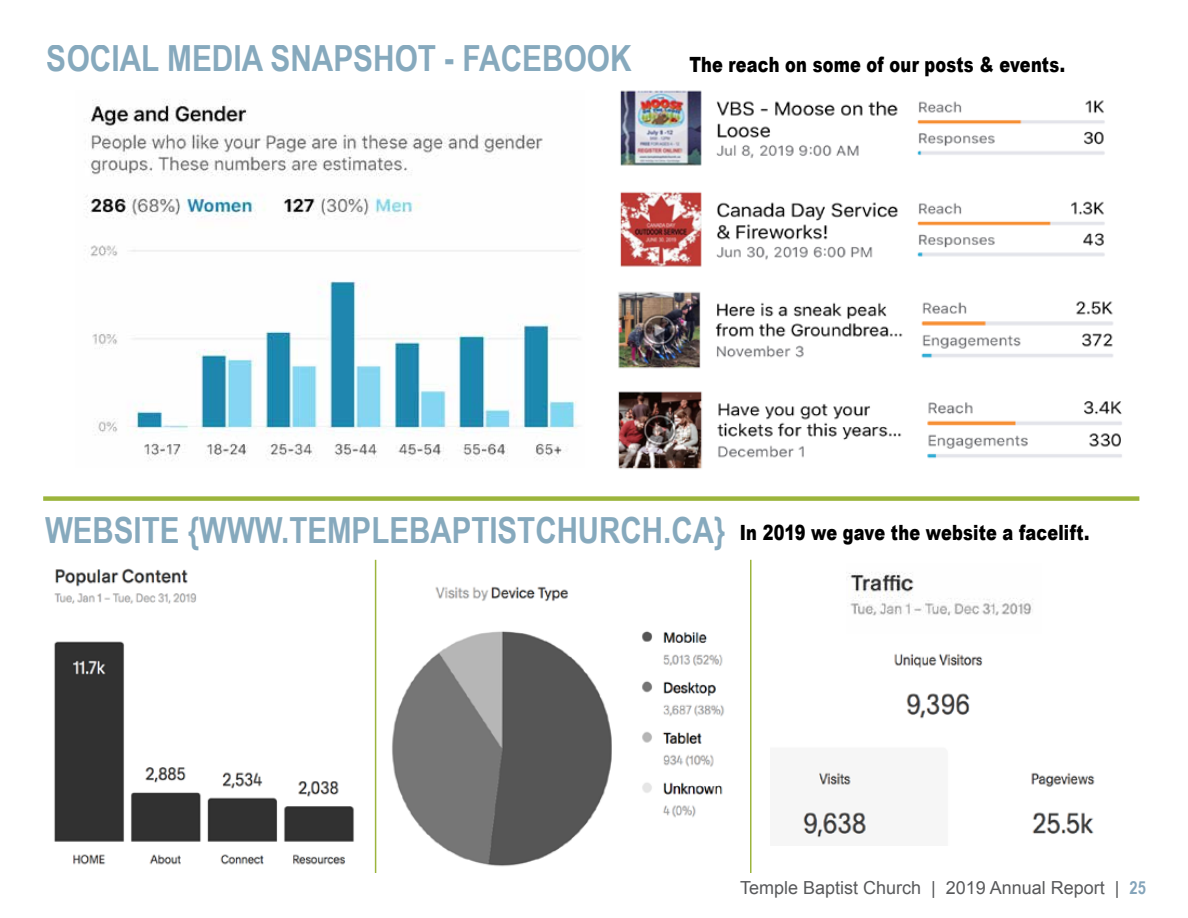
<style>
.page{position:relative;width:1188px;height:918px;background:#fff}
.page>*{position:absolute;margin:0;border:0;box-sizing:border-box;transform-origin:0 0}
.t1{font:700 36px "Arial Narrow";color:#6894ad}
.t2{font:900 21px "Arial";letter-spacing:.01em;color:#000;scale:.77 1}
.t3{font:18px "Arial";color:#58595b}
.s1{font-family:"Arial Narrow";font-weight:700;color:#84a4ba}
</style>
<div class="page">
<img style="left:86px;top:100px;width:493px;height:362px">
<img style="left:618px;top:391px;width:504px;height:78px">
<img style="left:618px;top:291px;width:495px;height:78px">
<img style="left:620px;top:90px;width:485px;height:177px">
<div style="left:43px;top:496px;width:1096px;height:5px;background:#9cb53c"></div>
<img style="left:374px;top:569px;width:351px;height:304px">
<img style="left:54px;top:568px;width:300px;height:297px">
<img style="left:848px;top:572px;width:185px;height:44px">
<img style="left:803px;top:772px;width:292px;height:66px">
<img style="left:894px;top:653px;width:89px;height:66px">
<hr style="left:375px;top:560px;width:1px;height:313px;background:#9cb53c">
<hr style="left:750px;top:560px;width:2px;height:313px;background:#9cb53c">
<h1 class="t1" style="left:47px;top:31px;width:586px">SOCIAL MEDIA SNAPSHOT - FACEBOOK</h1>
<p class="t2" style="left:689px;top:49px;width:489px">The reach on some of our posts &amp; events.</p>
<h1 class="t1" style="left:45px;top:503px;width:682px">WEBSITE {WWW.TEMPLEBAPTISTCHURCH.CA}</h1>
<p class="t2" style="left:740px;top:517px;width:456px">In 2019 we gave the website a facelift.</p>
<p class="t3" style="left:740px;top:876px;width:407px">Temple Baptist Church | 2019 Annual Report | <span class="s1">25</span></p>
</div>
